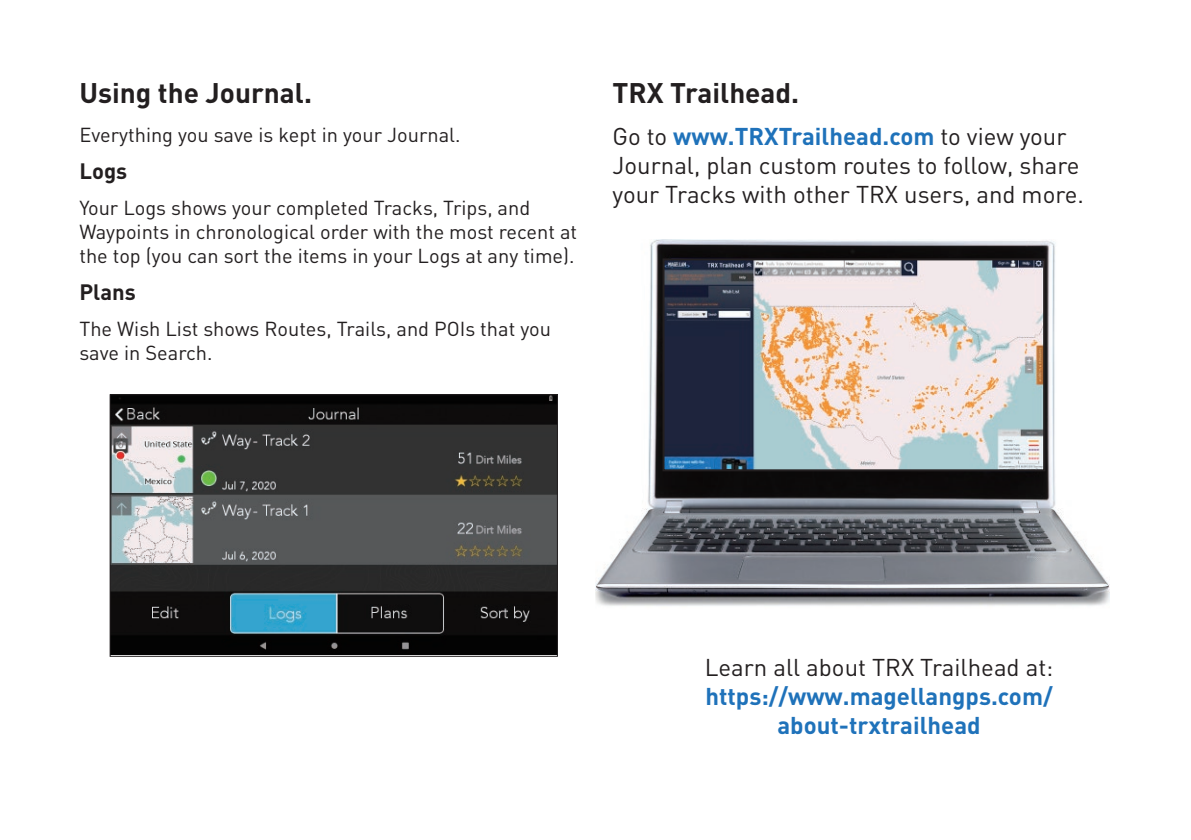
<style>
.page{position:relative;width:1191px;height:840px;background:#fff}
.page>*{position:absolute;margin:0;border:0;box-sizing:border-box;transform-origin:0 0}
.t1{font:700 28px "DINOT";color:#231f20}
.t2{font:24px/28.8px "DINOT";color:#231f20}
.t3{font:700 24px/28.8px "DINOT";color:#1f72ba;text-align:center}
.t4{font:700 22px "DINOT";color:#231f20}
.t5{font:20px/24px "DINOT";color:#231f20}
.s1{font-weight:700;color:#1f72ba}
</style>
<div class="page">
<img style="left:595px;top:239px;width:515px;height:367px">
<img style="left:665px;top:261px;width:377px;height:207px">
<div style="left:662px;top:258px;width:383px;height:213px;border:2px solid #231f20"></div>
<img style="left:112px;top:396px;width:443px;height:258px">
<div style="left:110px;top:394px;width:447px;height:262px;border:1px solid #231f20"></div>
<h1 class="t1" style="left:79px;top:74px;width:234px">Using the Journal.</h1>
<p class="t5" style="left:79px;top:121px;width:383px">Everything you save is kept in your Journal.</p>
<p class="t4" style="left:79px;top:156px;width:49px">Logs</p>
<p class="t5" style="left:79px;top:194px;width:499px">Your Logs shows your completed Tracks, Trips, and<br>Waypoints in chronological order with the most recent at the top (you can sort the items in your Logs at any time).</p>
<p class="t4" style="left:79px;top:277px;width:58px">Plans</p>
<p class="t5" style="left:79px;top:316px;width:473px">The Wish List shows Routes, Trails, and POIs that you save in Search.</p>
<h1 class="t1" style="left:612px;top:74px;width:188px">TRX Trailhead.</h1>
<p class="t2" style="left:612px;top:121px;width:473px">Go to <span class="s1">www.TRXTrailhead.com</span> to view your<br>Journal, plan custom routes to follow, share your Tracks with other TRX users, and more.</p>
<p class="t2" style="left:704px;top:651px;width:350px">Learn all about TRX Trailhead at:</p>
<p class="t3" style="left:705px;top:680px;width:349px">https://www.magellangps.com/ about-trxtrailhead</p>
</div>
